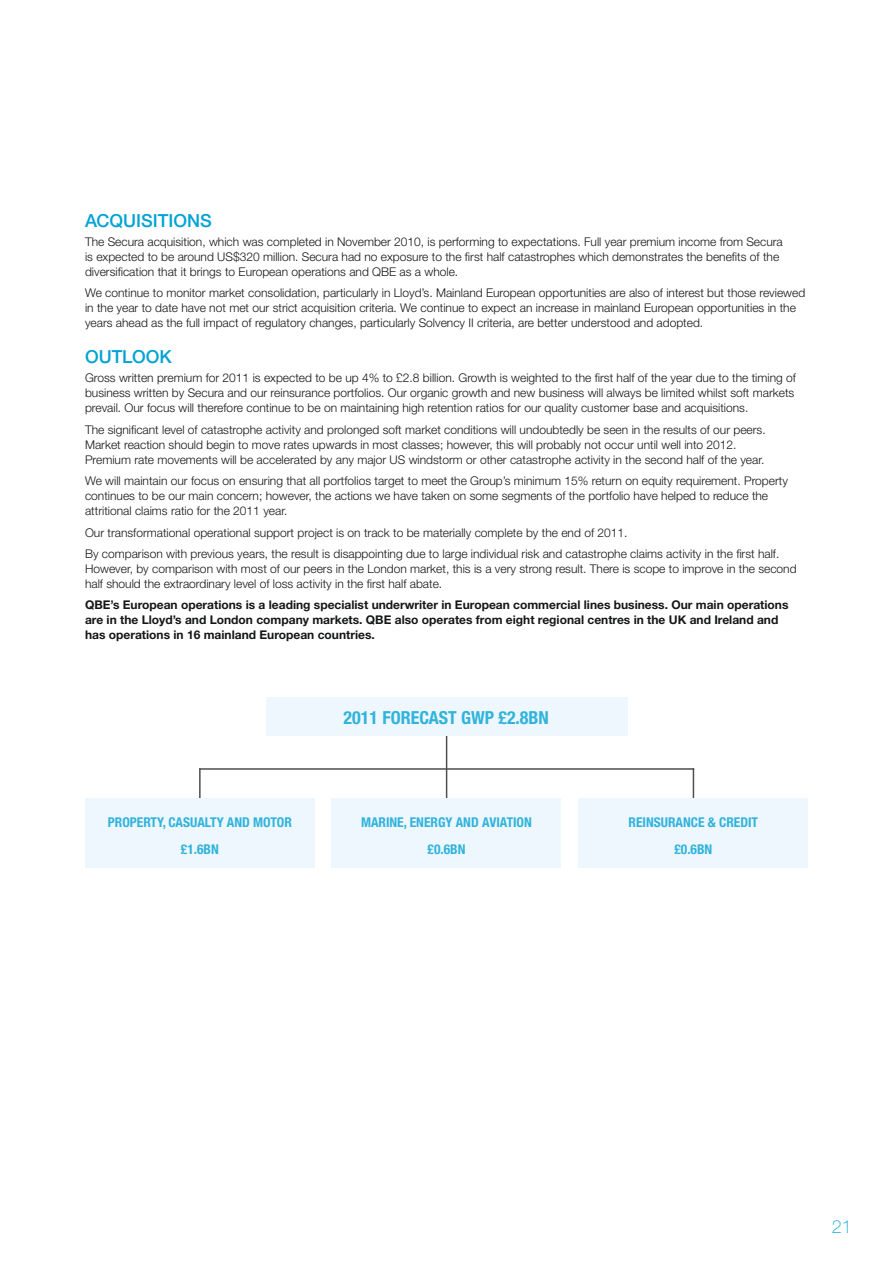
<style>
.page{position:relative;width:893px;height:1263px;background:#fff}
.page>*{position:absolute;margin:0;border:0;box-sizing:border-box;transform-origin:0 0}
.t1{font:700 condensed 18px "Helvetica Neue LT";color:#31b3dc}
.t2{font:500 18px "Helvetica Neue LT";color:#00a3d4}
.t3{font:100 18px "Helvetica Neue LT";color:#00a3d4}
.t4{font:700 condensed 13.5px/26.4px "Helvetica Neue LT";color:#31b3dc;text-align:center}
.t5{font:300 12px/15px "Helvetica Neue LT";color:#151616}
.t6{font:700 12px/15px "Helvetica Neue LT";color:#151616}
</style>
<div class="page">
<hr style="left:199px;top:768px;width:2px;height:30px;background:#4e4e4d">
<hr style="left:446px;top:735px;width:1px;height:65px;background:#4e4e4d">
<hr style="left:199px;top:768px;width:495px;height:2px;background:#4e4e4d">
<div style="left:85px;top:798px;width:230px;height:69px;background:#edf7fd"></div>
<div style="left:266px;top:698px;width:362px;height:38px;background:#edf7fd"></div>
<div style="left:332px;top:798px;width:229px;height:69px;background:#edf7fd"></div>
<hr style="left:693px;top:768px;width:1px;height:30px;background:#4e4e4d">
<div style="left:578px;top:798px;width:230px;height:69px;background:#edf7fd"></div>
<h1 class="t2" style="left:85px;top:214px;width:128px">ACQUISITIONS</h1>
<p class="t5" style="left:85px;top:236px;width:699px">The Secura acquisition, which was completed in November 2010, is performing to expectations. Full year premium income from Secura is expected to be around US$320 million. Secura had no exposure to the first half catastrophes which demonstrates the benefits of the diversification that it brings to European operations and QBE as a whole.</p>
<p class="t5" style="left:85px;top:287px;width:722px">We continue to monitor market consolidation, particularly in Lloyd’s. Mainland European opportunities are also of interest but those reviewed in the year to date have not met our strict acquisition criteria. We continue to expect an increase in mainland European opportunities in the years ahead as the full impact of regulatory changes, particularly Solvency II criteria, are better understood and adopted.</p>
<h1 class="t2" style="left:85px;top:350px;width:88px">OUTLOOK</h1>
<p class="t5" style="left:85px;top:372px;width:712px">Gross written premium for 2011 is expected to be up 4% to £2.8 billion. Growth is weighted to the first half of the year due to the timing of business written by Secura and our reinsurance portfolios. Our organic growth and new business will always be limited whilst soft markets prevail. Our focus will therefore continue to be on maintaining high retention ratios for our quality customer base and acquisitions.</p>
<p class="t5" style="left:85px;top:423px;width:682px">The significant level of catastrophe activity and prolonged soft market conditions will undoubtedly be seen in the results of our peers.<br>Market reaction should begin to move rates upwards in most classes; however, this will probably not occur until well into 2012.<br>Premium rate movements will be accelerated by any major US windstorm or other catastrophe activity in the second half of the year.</p>
<p class="t5" style="left:85px;top:475px;width:704px">We will maintain our focus on ensuring that all portfolios target to meet the Group’s minimum 15% return on equity requirement. Property continues to be our main concern; however, the actions we have taken on some segments of the portfolio have helped to reduce the attritional claims ratio for the 2011 year.</p>
<p class="t5" style="left:85px;top:523px;width:696px;line-height:21.5px">Our transformational operational support project is on track to be materially complete by the end of 2011.<br>By comparison with previous years, the result is disappointing due to large individual risk and catastrophe claims activity in the first half.</p>
<p class="t5" style="left:85px;top:563px;width:713px">However, by comparison with most of our peers in the London market, this is a very strong result. There is scope to improve in the second half should the extraordinary level of loss activity in the first half abate.</p>
<p class="t6" style="left:85px;top:599px;width:705px">QBE’s European operations is a leading specialist underwriter in European commercial lines business. Our main operations are in the Lloyd’s and London company markets. QBE also operates from eight regional centres in the UK and Ireland and has operations in 16 mainland European countries.</p>
<p class="t4" style="left:108px;top:811px;width:185px">PROPERTY, CASUALTY AND MOTOR £1.6BN</p>
<h1 class="t1" style="left:343px;top:711px;width:207px">2011 FORECAST GWP £2.8BN</h1>
<p class="t4" style="left:361px;top:811px;width:172px">MARINE, ENERGY AND AVIATION £0.6BN</p>
<p class="t4" style="left:629px;top:811px;width:131px">REINSURANCE &amp; CREDIT £0.6BN</p>
<h1 class="t3" style="left:832px;top:1220px;width:22px">21</h1>
</div>
